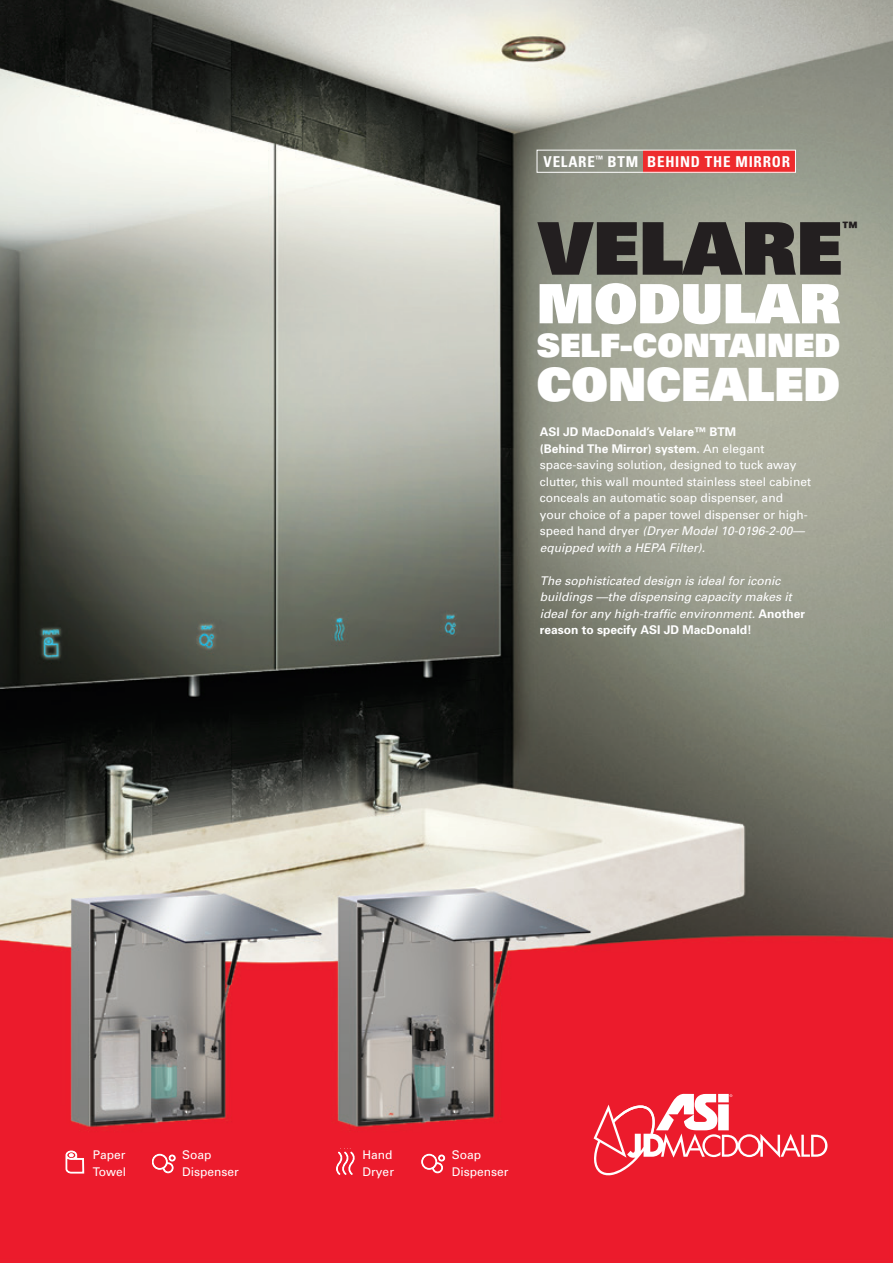
<style>
.page{position:relative;width:893px;height:1263px;background:#fff}
.page>*{position:absolute;margin:0;border:0;box-sizing:border-box;transform-origin:0 0}
.t1{font:900 72.75px "Univers";color:#231f20}
.t2{font:900 54.3px "Univers";color:#fff}
.t3{font:900 45.9px "Univers";color:#fff}
.t4{font:900 32.25px "Univers";color:#fff}
.t5{font:900 15.75px "Univers";color:#231f20}
.t6{font:700 condensed 15px "Univers";letter-spacing:.05em;color:#fff}
.t7{font:12px/16.5px "Univers";color:#fff}
.t8{font:italic 12px/16.5px "Univers";color:#fff}
.s1{font-weight:700}
.s2{font-style:italic}
.s3{font-weight:700;font-style:normal}
</style>
<div class="page">
<img style="left:0;top:0;width:893px;height:1263px">
<div style="left:643px;top:150px;width:152px;height:22px;background:#ee2b2d"></div>
<div style="left:537px;top:150px;width:259px;height:23px;border:1px solid #fff"></div>
<svg style="left:421px;top:1154px;width:24px;height:19px"></svg>
<svg style="left:335px;top:1152px;width:19px;height:22px"></svg>
<svg style="left:66px;top:1151px;width:18px;height:22px"></svg>
<svg style="left:152px;top:1154px;width:24px;height:19px"></svg>
<svg style="left:594px;top:1094px;width:233px;height:81px"></svg>
<p class="t6" style="left:544px;top:152px;width:248px">VELARE<sup>™</sup> BTM BEHIND THE MIRROR</p>
<h1 class="t1" style="left:538px;top:201px;width:306px">VELARE</h1>
<h3 class="t5" style="left:842px;top:217px;width:17px">™</h3>
<h2 class="t2" style="left:537px;top:268px;width:305px">MODULAR</h2>
<h3 class="t4" style="left:537px;top:325px;width:305px">SELF-CONTAINED</h3>
<h3 class="t3" style="left:537px;top:354px;width:305px">CONCEALED</h3>
<p class="t7" style="left:540px;top:424px;width:273px"><span class="s1">ASI JD MacDonald’s Velare™ BTM<br>(Behind The Mirror) system.</span> An elegant space-saving solution, designed to tuck away clutter, this wall mounted stainless steel cabinet conceals an automatic soap dispenser, and your choice of a paper towel dispenser or high&shy;speed hand dryer <span class="s2">(Dryer Model 10-0196-2-00— equipped with a HEPA Filter).</span></p>
<p class="t8" style="left:540px;top:572px;width:267px">The sophisticated design is ideal for iconic buildings —the dispensing capacity makes it ideal for any high-traffic environment. <span class="s3">Another reason to specify ASI JD MacDonald!</span></p>
<p class="t7" style="left:93px;top:1147px;width:35px">Paper<br>Towel</p>
<p class="t7" style="left:182px;top:1147px;width:58px">Soap<br>Dispenser</p>
<p class="t7" style="left:363px;top:1147px;width:33px">Hand<br>Dryer</p>
<p class="t7" style="left:452px;top:1147px;width:58px">Soap<br>Dispenser</p>
</div>
